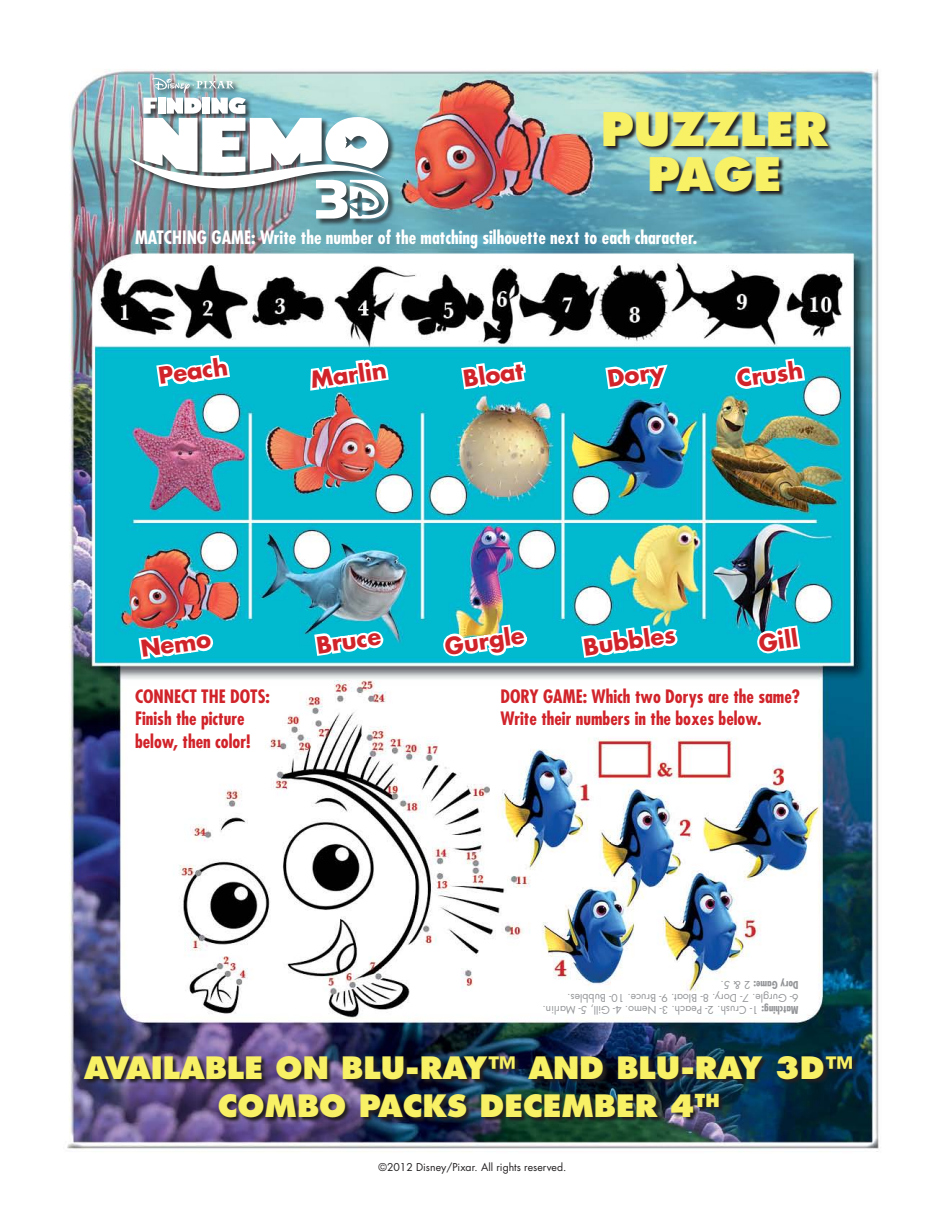
<style>
.page{position:relative;width:945px;height:1215px;background:#fff}
.page>*{position:absolute;margin:0;border:0;box-sizing:border-box;transform-origin:0 0}
.t1{font:800 45px/45px "Futura";color:#f8f065;text-align:center}
.t2{font:800 30px/37.5px "Futura";color:#f8f065;text-align:center}
.t3{font:700 22.5px "Futura";color:#d1232a}
.t4{font:700 condensed 18px/22.5px "Futura";color:#d1232a}
.t5{font:700 condensed 18px "Futura";color:#fff}
.t6{font:10.5px "Futura";color:#939598}
.t7{font:10.5px "Futura";color:#231f20}
.t8{font:700 condensed 10.5px "Futura";color:#939598}
.s1{font-weight:400;font-stretch:normal}
.s2{font-weight:700;font-stretch:condensed}
</style>
<div class="page">
<img style="left:67px;top:69px;width:812px;height:1083px">
<svg style="left:154px;top:313px;width:79px;height:118px"></svg>
<img style="left:732px;top:356px;width:76px;height:84px">
<img style="left:603px;top:362px;width:68px;height:75px">
<svg style="left:459px;top:315px;width:69px;height:77px"></svg>
<img style="left:307px;top:318px;width:84px;height:119px">
<svg style="left:312px;top:630px;width:74px;height:76px"></svg>
<svg style="left:136px;top:632px;width:78px;height:74px"></svg>
<svg style="left:443px;top:622px;width:86px;height:82px"></svg>
<svg style="left:579px;top:623px;width:101px;height:37px"></svg>
<svg style="left:757px;top:623px;width:46px;height:31px"></svg>
<div style="left:127px;top:77px;width:269px;height:149px;background:#231f20;opacity:.75"></div>
<img style="left:127px;top:77px;width:262px;height:142px">
<svg style="left:604px;top:111px;width:230px;height:86px"></svg>
<img style="left:84px;top:1056px;width:773px;height:67px">
<p class="t1" style="left:601px;top:107px;width:229px">PUZZLER<br>PAGE</p>
<p class="t5" style="left:135px;top:226px;width:564px">MATCHING GAME: Write the number of the matching silhouette next to each character.</p>
<p class="t3" style="left:156px;top:361px;width:71px;rotate:-8deg">Peach</p>
<p class="t3" style="left:309px;top:364px;width:78px;rotate:-8deg">Marlin</p>
<p class="t3" style="left:461px;top:363px;width:62px;rotate:-8deg">Bloat</p>
<p class="t3" style="left:605px;top:363px;width:59px;rotate:-8deg">Dory</p>
<p class="t3" style="left:735px;top:364px;width:68px;rotate:-8deg">Crush</p>
<p class="t3" style="left:139px;top:633px;width:72px;rotate:-8deg">Nemo</p>
<p class="t3" style="left:314px;top:630px;width:66px;rotate:-8deg">Bruce</p>
<p class="t3" style="left:443px;top:631px;width:82px;rotate:-8deg">Gurgle</p>
<p class="t3" style="left:581px;top:632px;width:94px;rotate:-8deg">Bubbles</p>
<p class="t3" style="left:757px;top:628px;width:41px;rotate:-8deg">Gill</p>
<p class="t4" style="left:135px;top:685px;width:136px">CONNECT THE DOTS:<br>Finish the picture below, then color!</p>
<p class="t4" style="left:501px;top:685px;width:301px">DORY GAME: Which two Dorys are the same?<br>Write their numbers in the boxes below.</p>
<p class="t8" style="left:799px;top:992px;width:80px;rotate:-180deg">Dory Game: <span class="s1">2 &amp; 5.</span></p>
<p class="t6" style="left:799px;top:1005px;width:233px;rotate:-180deg">6- Gurgle. 7- Dory. 8- Bloat. 9- Bruce. 10- Bubbles.</p>
<p class="t6" style="left:799px;top:1017px;width:258px;rotate:-180deg"><span class="s2">Matching:</span> 1- Crush. 2- Peach. 3- Nemo. 4- Gill, 5- Marlin.</p>
<p class="t2" style="left:84px;top:1050px;width:771px">AVAILABLE ON BLU-RAY™ AND BLU-RAY 3D™<br>COMBO PACKS DECEMBER 4<sup>TH</sup></p>
<p class="t7" style="left:379px;top:1160px;width:189px">©2012 Disney/Pixar. All rights reserved.</p>
</div>
